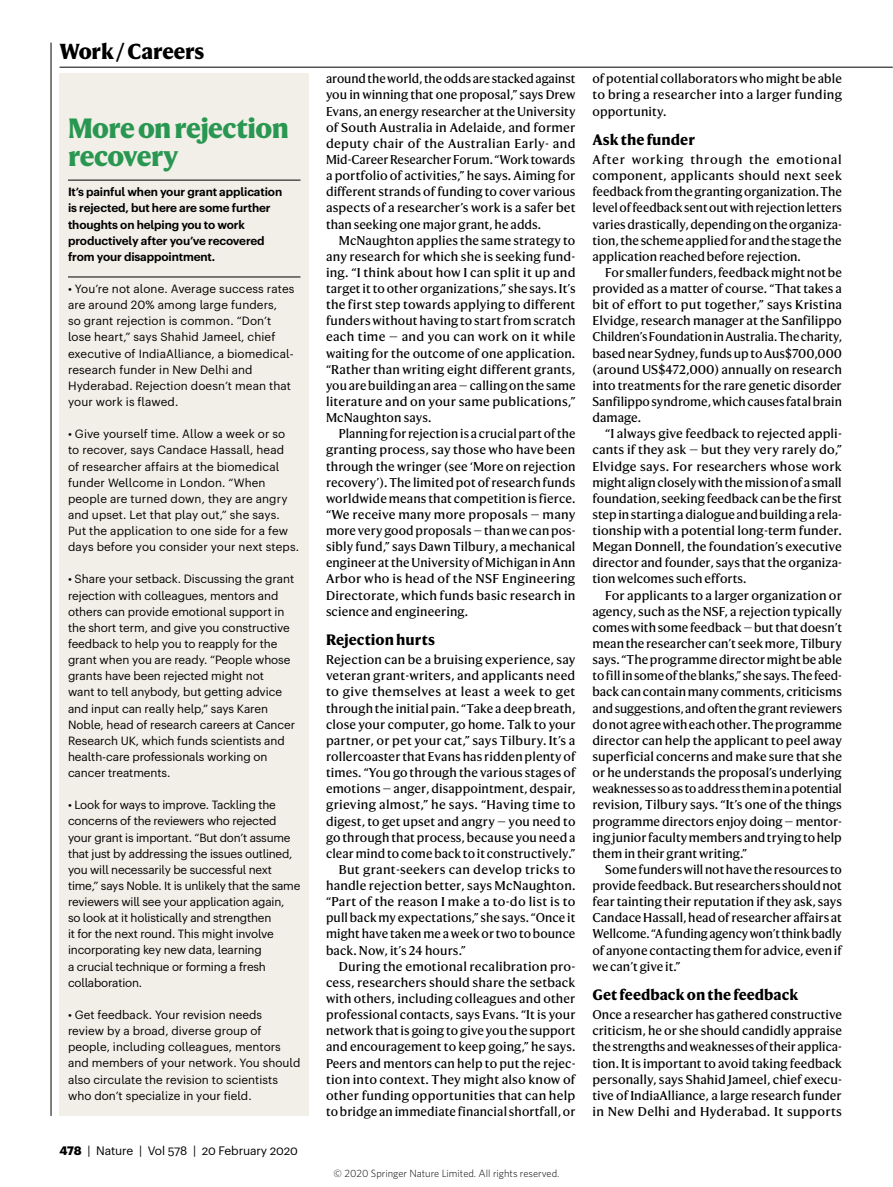
<style>
.page{position:relative;width:893px;height:1187px;background:#fff}
.page>*{position:absolute;margin:0;border:0;box-sizing:border-box;transform-origin:0 0}
.t1{font:800 27px/28.5px "Harding";letter-spacing:-.02em;color:#299751}
.t2{font:800 21px "Harding";letter-spacing:-.01em;color:#000}
.t3{font:700 14.7px "Harding Text";color:#000}
.t4{font:12.3px/16.2px "Harding Text";letter-spacing:.01em;color:#000;text-align:justify}
.t5{font:12.3px "Harding Text";letter-spacing:.03em;color:#000}
.t6{font:12px "Graphik Naturel";letter-spacing:-.01em;color:#000}
.t7{font:11.7px/16px "Graphik Naturel";letter-spacing:-.005em;color:#000}
.t8{font:600 11.7px/16.2px "Graphik Naturel";letter-spacing:-.01em;color:#000}
.t9{font:300 10.5px "Whitney";color:#000}
.s1{font-weight:700}
</style>
<div class="page">
<div style="left:60px;top:73px;width:249px;height:1042px;background:#f1efe7"></div>
<hr style="left:68px;top:277px;width:232px;height:1px;background:#000">
<hr style="left:68px;top:180px;width:232px;height:1px;background:#000">
<hr style="left:51px;top:43px;width:1px;height:1072px;background:#000">
<hr style="left:60px;top:67px;width:833px;height:1px;background:#000">
<h2 class="t2" style="left:60px;top:39px;width:146px">Work / Careers</h2>
<h1 class="t1" style="left:68px;top:114px;width:222px">More on rejection recovery</h1>
<p class="t8" style="left:68px;top:183px;width:216px">It’s painful when your grant application is rejected, but here are some further thoughts on helping you to work productively after you’ve recovered from your disappointment.</p>
<p class="t7" style="left:68px;top:280px;width:228px">• You’re not alone. Average success rates are around 20% among large funders,<br>so grant rejection is common. “Don’t lose heart,” says Shahid Jameel, chief executive of IndiaAlliance, a biomedical&shy;research funder in New Delhi and Hyderabad. Rejection doesn’t mean that your work is flawed.</p>
<p class="t7" style="left:68px;top:425px;width:233px">• Give yourself time. Allow a week or so to recover, says Candace Hassall, head<br>of researcher affairs at the biomedical funder Wellcome in London. “When people are turned down, they are angry and upset. Let that play out,” she says.<br>Put the application to one side for a few days before you consider your next steps.</p>
<p class="t7" style="left:68px;top:570px;width:229px">• Share your setback. Discussing the grant rejection with colleagues, mentors and others can provide emotional support in the short term, and give you constructive feedback to help you to reapply for the grant when you are ready. “People whose grants have been rejected might not<br>want to tell anybody, but getting advice and input can really help,” says Karen Noble, head of research careers at Cancer Research UK, which funds scientists and health-care professionals working on cancer treatments.</p>
<p class="t7" style="left:68px;top:796px;width:234px">• Look for ways to improve. Tackling the concerns of the reviewers who rejected your grant is important. “But don’t assume that just by addressing the issues outlined, you will necessarily be successful next time,” says Noble. It is unlikely that the same reviewers will see your application again,<br>so look at it holistically and strengthen<br>it for the next round. This might involve incorporating key new data, learning<br>a crucial technique or forming a fresh collaboration.</p>
<p class="t7" style="left:68px;top:1005px;width:234px">• Get feedback. Your revision needs review by a broad, diverse group of people, including colleagues, mentors and members of your network. You should also circulate the revision to scientists who don’t specialize in your field.</p>
<p class="t6" style="left:60px;top:1141px;width:240px"><span class="s1">478</span> | Nature | Vol 578 | 20 February 2020</p>
<p class="t4" style="left:326px;top:71px;width:251px">around the world, the odds are stacked against you in winning that one proposal,” says Drew Evans, an energy researcher at the University of South Australia in Adelaide, and former deputy chair of the Australian Early- and Mid-Career Researcher Forum. “Work towards a portfolio of activities,” he says. Aiming for different strands of funding to cover various aspects of a researcher’s work is a safer bet than seeking one major grant, he adds.</p>
<p class="t4" style="left:326px;top:232px;width:251px;text-indent:13px">McNaughton applies the same strategy to any research for which she is seeking fund&shy;ing. “I think about how I can split it up and target it to other organizations,” she says. It’s the first step towards applying to different funders without having to start from scratch each time — and you can work on it while waiting for the outcome of one application. “Rather than writing eight different grants, you are building an area — calling on the same literature and on your same publications,” McNaughton says.</p>
<p class="t4" style="left:326px;top:426px;width:251px;text-indent:13px">Planning for rejection is a crucial part of the granting process, say those who have been through the wringer (see ‘More on rejection recovery’). The limited pot of research funds worldwide means that competition is fierce. “We receive many more proposals — many more very good proposals — than we can pos&shy;sibly fund,” says Dawn Tilbury, a mechanical engineer at the University of Michigan in Ann Arbor who is head of the NSF Engineering Directorate, which funds basic research in science and engineering.</p>
<p class="t3" style="left:326px;top:630px;width:110px">Rejection hurts</p>
<p class="t4" style="left:326px;top:651px;width:251px">Rejection can be a bruising experience, say</p>
<p class="t4" style="left:326px;top:668px;width:251px">veteran grant-writers, and applicants need</p>
<p class="t5" style="left:326px;top:684px;width:251px">to give themselves at least a week to get</p>
<p class="t4" style="left:326px;top:700px;width:251px">through the initial pain. “Take a deep breath,</p>
<p class="t4" style="left:326px;top:716px;width:251px">close your computer, go home. Talk to your</p>
<p class="t4" style="left:326px;top:732px;width:251px">partner, or pet your cat,” says Tilbury. It’s a</p>
<p class="t4" style="left:326px;top:748px;width:251px">rollercoaster that Evans has ridden plenty of</p>
<p class="t4" style="left:326px;top:764px;width:251px">times. “You go through the various stages of</p>
<p class="t4" style="left:326px;top:780px;width:251px">emotions — anger, disappointment, despair,</p>
<p class="t4" style="left:326px;top:797px;width:251px">grieving almost,” he says. “Having time to</p>
<p class="t4" style="left:326px;top:813px;width:251px">digest, to get upset and angry — you need to</p>
<p class="t4" style="left:326px;top:829px;width:251px">go through that process, because you need a</p>
<p class="t4" style="left:326px;top:845px;width:251px">clear mind to come back to it constructively.”</p>
<p class="t4" style="left:339px;top:861px;width:238px">But grant-seekers can develop tricks to</p>
<p class="t4" style="left:326px;top:877px;width:251px">handle rejection better, says McNaughton.</p>
<p class="t4" style="left:326px;top:893px;width:251px">“Part of the reason I make a to-do list is to</p>
<p class="t4" style="left:326px;top:909px;width:251px">pull back my expectations,” she says. “Once it</p>
<p class="t4" style="left:326px;top:926px;width:251px">might have taken me a week or two to bounce</p>
<p class="t4" style="left:326px;top:942px;width:141px">back. Now, it’s 24 hours.”</p>
<p class="t4" style="left:339px;top:958px;width:238px">During the emotional recalibration pro-</p>
<p class="t4" style="left:326px;top:974px;width:251px">cess, researchers should share the setback</p>
<p class="t4" style="left:326px;top:990px;width:251px">with others, including colleagues and other</p>
<p class="t4" style="left:326px;top:1006px;width:251px">professional contacts, says Evans. “It is your</p>
<p class="t4" style="left:326px;top:1022px;width:251px">network that is going to give you the support</p>
<p class="t4" style="left:326px;top:1038px;width:251px">and encouragement to keep going,” he says.</p>
<p class="t4" style="left:326px;top:1055px;width:251px">Peers and mentors can help to put the rejec-</p>
<p class="t4" style="left:326px;top:1071px;width:251px">tion into context. They might also know of</p>
<p class="t4" style="left:326px;top:1087px;width:251px">other funding opportunities that can help</p>
<p class="t4" style="left:326px;top:1103px;width:251px">to bridge an immediate financial shortfall, or</p>
<p class="t4" style="left:592px;top:71px;width:251px">of potential collaborators who might be able to bring a researcher into a larger funding opportunity.</p>
<p class="t3" style="left:592px;top:130px;width:104px">Ask the funder</p>
<p class="t4" style="left:592px;top:152px;width:251px">After working through the emotional component, applicants should next seek feedback from the granting organization. The level of feedback sent out with rejection letters varies drastically, depending on the organiza&shy;tion, the scheme applied for and the stage the application reached before rejection.</p>
<p class="t4" style="left:592px;top:265px;width:251px;text-indent:13px">For smaller funders, feedback might not be provided as a matter of course. “That takes a bit of effort to put together,” says Kristina Elvidge, research manager at the Sanfilippo Children’s Foundation in Australia. The charity, based near Sydney, funds up to Aus$700,000 (around US$472,000) annually on research into treatments for the rare genetic disorder Sanfilippo syndrome, which causes fatal brain damage.</p>
<p class="t4" style="left:592px;top:426px;width:251px;text-indent:13px">“I always give feedback to rejected appli&shy;cants if they ask — but they very rarely do,” Elvidge says. For researchers whose work might align closely with the mission of a small foundation, seeking feedback can be the first step in starting a dialogue and building a rela&shy;tionship with a potential long-term funder.<br>Megan Donnell, the foundation’s executive director and founder, says that the organiza&shy;tion welcomes such efforts.</p>
<p class="t4" style="left:592px;top:587px;width:251px;text-indent:13px">For applicants to a larger organization or agency, such as the NSF, a rejection typically comes with some feedback — but that doesn’t mean the researcher can’t seek more, Tilbury says. “The programme director might be able to fill in some of the blanks,” she says. The feed&shy;back can contain many comments, criticisms and suggestions, and often the grant reviewers do not agree with each other. The programme director can help the applicant to peel away superficial concerns and make sure that she or he understands the proposal’s underlying weaknesses so as to address them in a potential revision, Tilbury says. “It’s one of the things programme directors enjoy doing — mentor&shy;ing junior faculty members and trying to help them in their grant writing.”</p>
<p class="t4" style="left:592px;top:861px;width:251px;text-indent:13px">Some funders will not have the resources to provide feedback. But researchers should not fear tainting their reputation if they ask, says Candace Hassall, head of researcher affairs at Wellcome. “A funding agency won’t think badly of anyone contacting them for advice, even if we can’t give it.”</p>
<p class="t3" style="left:592px;top:985px;width:207px">Get feedback on the feedback</p>
<p class="t4" style="left:592px;top:1006px;width:251px">Once a researcher has gathered constructive criticism, he or she should candidly appraise the strengths and weaknesses of their applica&shy;tion. It is important to avoid taking feedback personally, says Shahid Jameel, chief execu&shy;tive of IndiaAlliance, a large research funder in New Delhi and Hyderabad. It supports</p>
<p class="t9" style="left:333px;top:1166px;width:227px">© 2020 Springer Nature Limited. All rights reserved.</p>
</div>
